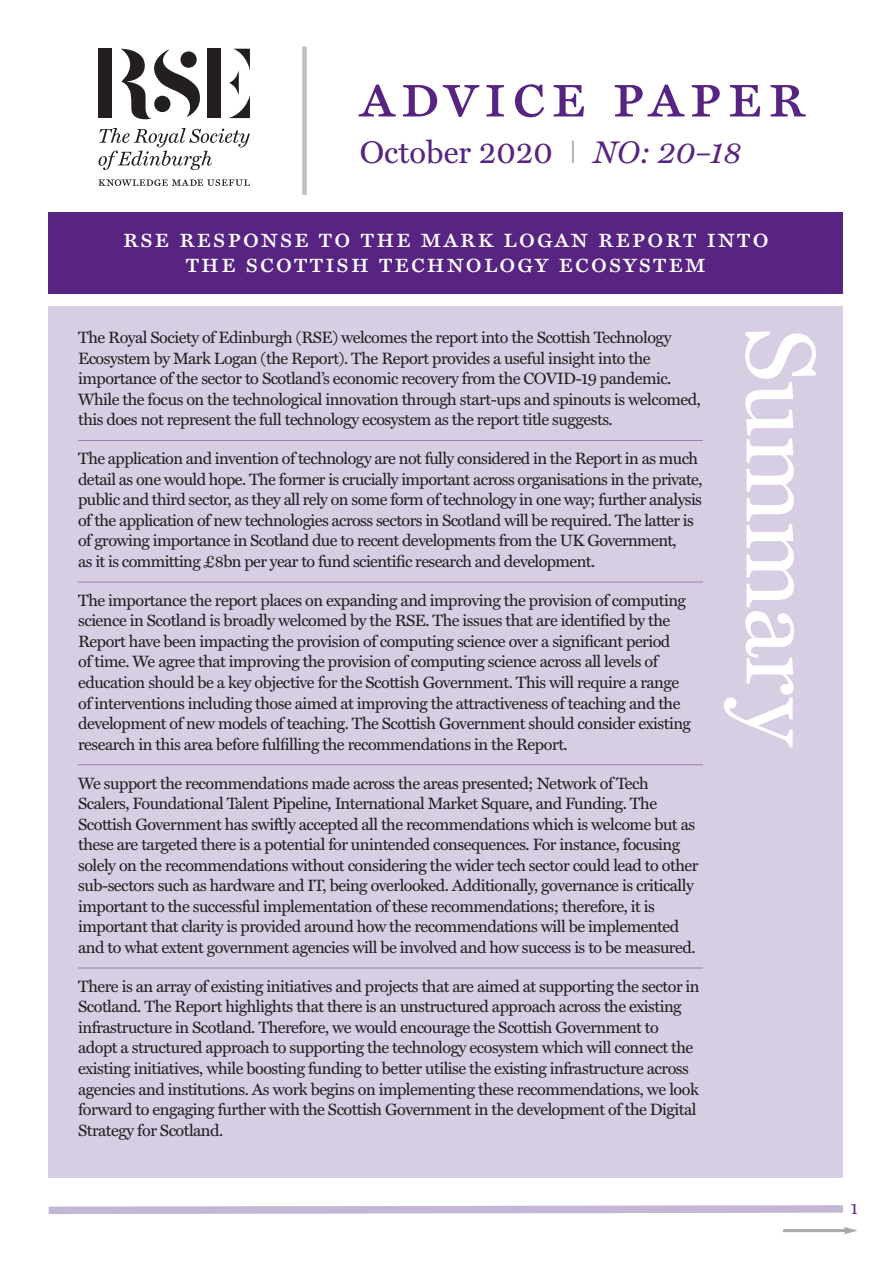
<style>
.page{position:relative;width:893px;height:1263px;background:#fff}
.page>*{position:absolute;margin:0;border:0;box-sizing:border-box;transform-origin:0 0}
.t1{font:99.75px "Miller Text";letter-spacing:-.02em;color:#fff}
.t2{font:64.5px "Miller Text Roman SC";letter-spacing:.08em;color:#582482}
.t3{font:31.5px "Miller Text";color:#582482}
.t4{font:27px/24.9px "Miller Text Roman SC";letter-spacing:.06em;color:#fff;text-align:center}
.t5{font:16.5px/20.5px "Miller Text";letter-spacing:-.03em;color:#231f20}
.t6{font:16.5px "Miller Text";color:#582482}
.s1{font-family:"DIN";font-weight:300;color:#aba8a6}
.s2{font-style:italic}
</style>
<div class="page">
<svg style="left:98px;top:179px;width:152px;height:7px"></svg>
<svg style="left:98px;top:49px;width:152px;height:121px"></svg>
<div style="left:49px;top:212px;width:794px;height:82px;background:#582482"></div>
<div style="left:49px;top:306px;width:794px;height:872px;background:#d7cee3"></div>
<svg style="left:48px;top:1205px;width:795px;height:9px;background:#cdc2dc"></svg>
<hr style="left:78px;top:440px;width:625px;height:1px;background:#987fb5">
<hr style="left:78px;top:582px;width:625px;height:1px;background:#987fb5">
<hr style="left:78px;top:764px;width:625px;height:1px;background:#987fb5">
<hr style="left:78px;top:968px;width:625px;height:1px;background:#987fb5">
<div style="left:302px;top:47px;width:5px;height:148px;background:#c1c0be"></div>
<hr style="left:783px;top:1229px;width:63px;height:3px;background:#aba8a6">
<svg style="left:844px;top:1227px;width:14px;height:7px"></svg>
<h2 class="t2" style="left:360px;top:56px;width:448px">advice paper</h2>
<h3 class="t3" style="left:360px;top:134px;width:383px">October 2020 <span class="s1">I</span> <span class="s2">NO: 20–18</span></h3>
<h3 class="t4" style="left:123px;top:225px;width:648px">rse response to the mark logan report into the scottish technology ecosystem</h3>
<p class="t5" style="left:78px;top:327px;width:624px">The Royal Society of Edinburgh (RSE) welcomes the report into the Scottish Technology Ecosystem by Mark Logan (the Report). The Report provides a useful insight into the importance of the sector to Scotland’s economic recovery from the COVID-19 pandemic.<br>While the focus on the technological innovation through start-ups and spinouts is welcomed, this does not represent the full technology ecosystem as the report title suggests.</p>
<p class="t5" style="left:78px;top:448px;width:626px">The application and invention of technology are not fully considered in the Report in as much detail as one would hope. The former is crucially important across organisations in the private, public and third sector, as they all rely on some form of technology in one way; further analysis of the application of new technologies across sectors in Scotland will be required. The latter is of growing importance in Scotland due to recent developments from the UK Government,<br>as it is committing £8bn per year to fund scientific research and development.</p>
<p class="t5" style="left:78px;top:590px;width:614px">The importance the report places on expanding and improving the provision of computing science in Scotland is broadly welcomed by the RSE. The issues that are identified by the Report have been impacting the provision of computing science over a significant period<br>of time. We agree that improving the provision of computing science across all levels of education should be a key objective for the Scottish Government. This will require a range of interventions including those aimed at improving the attractiveness of teaching and the development of new models of teaching. The Scottish Government should consider existing research in this area before fulfilling the recommendations in the Report.</p>
<p class="t5" style="left:78px;top:772px;width:622px">We support the recommendations made across the areas presented; Network of Tech Scalers, Foundational Talent Pipeline, International Market Square, and Funding. The Scottish Government has swiftly accepted all the recommendations which is welcome but as these are targeted there is a potential for unintended consequences. For instance, focusing solely on the recommendations without considering the wider tech sector could lead to other sub-sectors such as hardware and IT, being overlooked. Additionally, governance is critically important to the successful implementation of these recommendations; therefore, it is important that clarity is provided around how the recommendations will be implemented and to what extent government agencies will be involved and how success is to be measured.</p>
<p class="t5" style="left:78px;top:976px;width:623px">There is an array of existing initiatives and projects that are aimed at supporting the sector in Scotland. The Report highlights that there is an unstructured approach across the existing infrastructure in Scotland. Therefore, we would encourage the Scottish Government to adopt a structured approach to supporting the technology ecosystem which will connect the existing initiatives, while boosting funding to better utilise the existing infrastructure across agencies and institutions. As work begins on implementing these recommendations, we look forward to engaging further with the Scottish Government in the development of the Digital Strategy for Scotland.</p>
<h1 class="t1" style="left:839px;top:327px;width:420px;rotate:90deg">Summary</h1>
<p class="t6" style="left:851px;top:1199px;width:9px">1</p>
</div>
